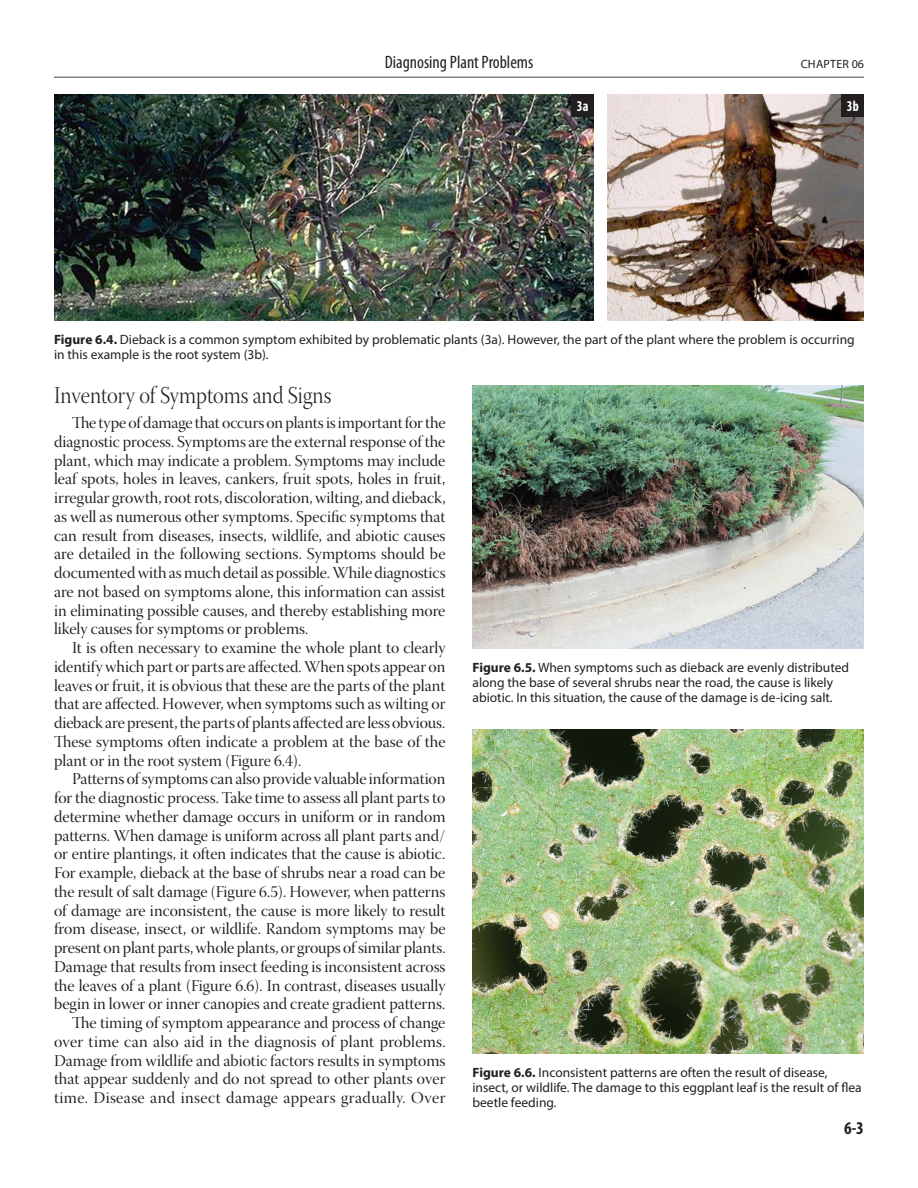
<style>
.page{position:relative;width:918px;height:1188px;background:#fff}
.page>*{position:absolute;margin:0;border:0;box-sizing:border-box;transform-origin:0 0}
._2{font:24px "Warnock Pro Light Disp";color:#231f20;scale:.9 1}
.t1{font:condensed 18px "Myriad Pro";color:#231f20}
.t2{font:700 condensed 18px "Myriad Pro";color:#231f20}
.body{font:16.5px/18.8px "Warnock Pro Disp";color:#231f20;text-align:justify}
.id_numbers{font:700 condensed 15px "Myriad Pro";color:#fff;scale:.9 1}
.table_text{font:13.5px/15px "Myriad Pro";color:#231f20}
.t3{font:12px "Myriad Pro";letter-spacing:.02em;color:#231f20}
.s1{font-weight:700}
</style>
<div class="page">
<hr style="left:54px;top:76px;width:810px;height:2px;background:#808285">
<img style="left:472px;top:386px;width:392px;height:263px">
<img style="left:54px;top:94px;width:540px;height:226px">
<img style="left:608px;top:94px;width:256px;height:226px">
<div style="left:572px;top:94px;width:22px;height:23px;background:#231f20"></div>
<div style="left:842px;top:94px;width:22px;height:23px;background:#231f20"></div>
<img style="left:472px;top:729px;width:392px;height:324px">
<p class="t1" style="left:385px;top:51px;width:150px">Diagnosing Plant Problems</p>
<p class="t3" style="left:801px;top:56px;width:65px">CHAPTER 06</p>
<p class="id_numbers" style="left:577px;top:97px;width:15px">3a</p>
<p class="id_numbers" style="left:847px;top:97px;width:15px">3b</p>
<p class="table_text" style="left:54px;top:331px;width:802px"><span class="s1">Figure 6.4.</span> Dieback is a common symptom exhibited by problematic plants (3a). However, the part of the plant where the problem is occurring in this example is the root system (3b).</p>
<p class="_2" style="left:54px;top:383px;width:310px">Inventory of Symptoms and Signs</p>
<p class="body" style="left:54px;top:415px;width:393px;text-indent:18px">The type of damage that occurs on plants is important for the diagnostic process. Symptoms are the external response of the plant, which may indicate a problem. Symptoms may include leaf spots, holes in leaves, cankers, fruit spots, holes in fruit, irregular growth, root rots, discoloration, wilting, and dieback, as well as numerous other symptoms. Specific symptoms that can result from diseases, insects, wildlife, and abiotic causes are detailed in the following sections. Symptoms should be documented with as much detail as possible. While diagnostics are not based on symptoms alone, this information can assist in eliminating possible causes, and thereby establishing more likely causes for symptoms or problems.</p>
<p class="body" style="left:54px;top:640px;width:393px;text-indent:18px">It is often necessary to examine the whole plant to clearly identify which part or parts are affected. When spots appear on leaves or fruit, it is obvious that these are the parts of the plant that are affected. However, when symptoms such as wilting or dieback are present, the parts of plants affected are less obvious.<br>These symptoms often indicate a problem at the base of the plant or in the root system (Figure 6.4).</p>
<p class="body" style="left:54px;top:772px;width:393px;text-indent:18px">Patterns of symptoms can also provide valuable information for the diagnostic process. Take time to assess all plant parts to determine whether damage occurs in uniform or in random patterns. When damage is uniform across all plant parts and/ or entire plantings, it often indicates that the cause is abiotic.<br>For example, dieback at the base of shrubs near a road can be the result of salt damage (Figure 6.5). However, when patterns of damage are inconsistent, the cause is more likely to result from disease, insect, or wildlife. Random symptoms may be present on plant parts, whole plants, or groups of similar plants.<br>Damage that results from insect feeding is inconsistent across the leaves of a plant (Figure 6.6). In contrast, diseases usually begin in lower or inner canopies and create gradient patterns.</p>
<p class="body" style="left:54px;top:1015px;width:393px;text-indent:18px">The timing of symptom appearance and process of change over time can also aid in the diagnosis of plant problems.<br>Damage from wildlife and abiotic factors results in symptoms that appear suddenly and do not spread to other plants over time. Disease and insect damage appears gradually. Over</p>
<p class="table_text" style="left:472px;top:660px;width:378px"><span class="s1">Figure 6.5.</span> When symptoms such as dieback are evenly distributed along the base of several shrubs near the road, the cause is likely abiotic. In this situation, the cause of the damage is de-icing salt.</p>
<p class="table_text" style="left:472px;top:1065px;width:391px"><span class="s1">Figure 6.6.</span> Inconsistent patterns are often the result of disease, insect, or wildlife. The damage to this eggplant leaf is the result of flea beetle feeding.</p>
<p class="t2" style="left:844px;top:1117px;width:21px">6-3</p>
</div>
